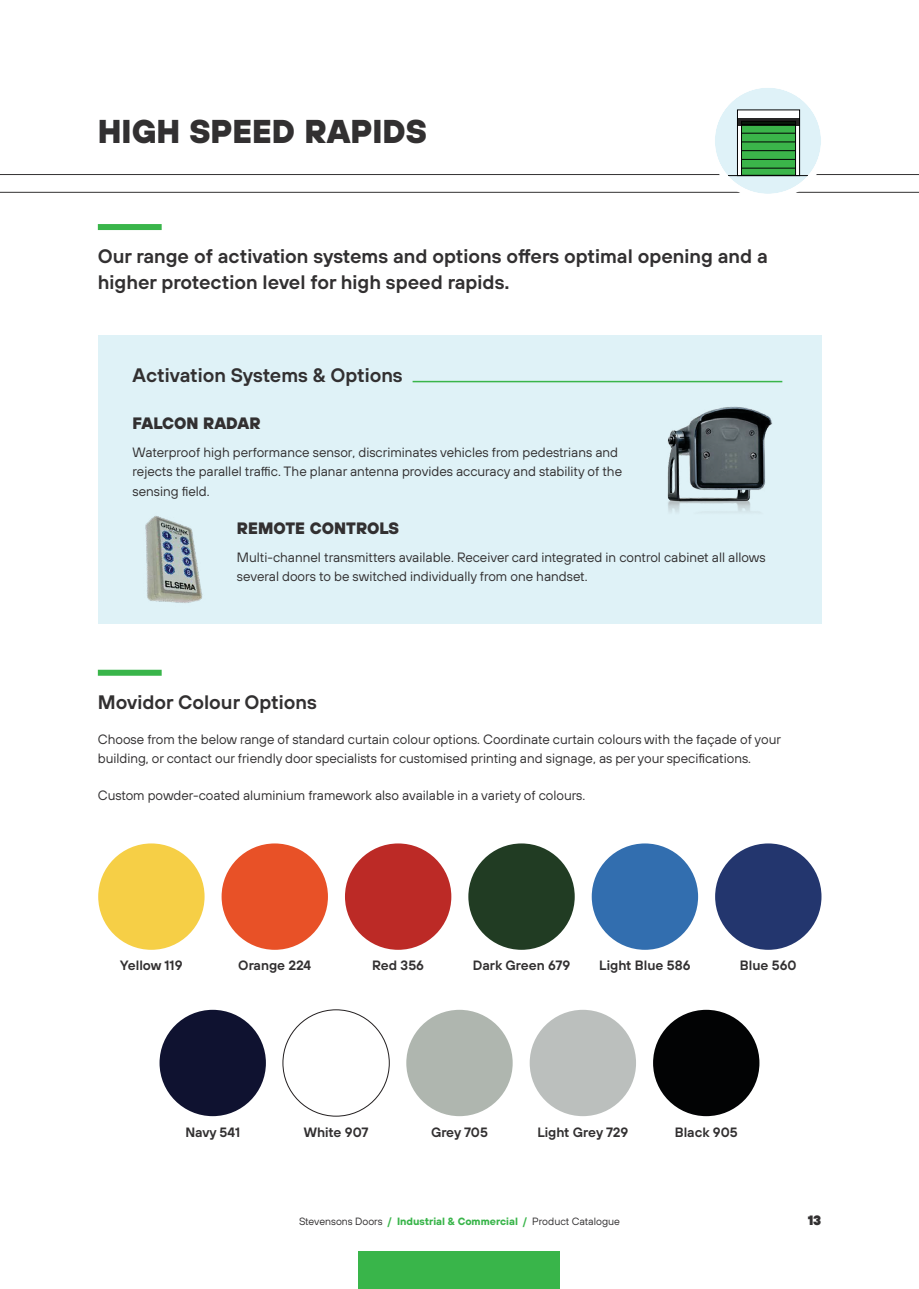
<style>
.page{position:relative;width:919px;height:1289px;background:#fff}
.page>*{position:absolute;margin:0;border:0;box-sizing:border-box;transform-origin:0 0}
.Section_Header{font:800 33px "TT Hoves";color:#323031}
.Intro_Text__black{font:600 19.5px/25.5px "TT Hoves";color:#323031}
.Sub_Heading__black_caps_bold{font:800 16.5px "TT Hoves";color:#323031}
.Body_Text__black{font:13.5px/19.5px "TT Hoves";color:#323031}
.Caption_text__black{font:600 13.5px "TT Hoves";color:#323031}
.t1{font:900 13.5px "TT Hoves";color:#323031}
.t2{font:10.5px "TT Hoves";color:#323031}
.s1{font-weight:600;color:#39b54a}
.s2{font-weight:700;color:#39b54a}
</style>
<div class="page">
<hr style="left:0;top:192px;width:918px;height:1px;background:#323031">
<hr style="left:0;top:174px;width:918px;height:1px;background:#323031">
<div style="left:98px;top:843px;width:106px;height:106px;background:#f6cf46;border-radius:50%"></div>
<div style="left:159px;top:1009px;width:107px;height:107px;background:#0f1230;border-radius:50%"></div>
<div style="left:221px;top:843px;width:107px;height:106px;background:#e85127;border-radius:50%"></div>
<div style="left:345px;top:843px;width:106px;height:106px;background:#bc2a26;border-radius:50%"></div>
<div style="left:406px;top:1009px;width:106px;height:107px;background:#afb6af;border-radius:50%"></div>
<div style="left:468px;top:843px;width:106px;height:106px;background:#213c23;border-radius:50%"></div>
<div style="left:529px;top:1009px;width:107px;height:107px;background:#bbbfbd;border-radius:50%"></div>
<div style="left:591px;top:843px;width:107px;height:106px;background:#326eaf;border-radius:50%"></div>
<div style="left:715px;top:843px;width:106px;height:106px;background:#23366e;border-radius:50%"></div>
<div style="left:653px;top:1009px;width:106px;height:107px;background:#020304;border-radius:50%"></div>
<div style="left:711px;top:85px;width:113px;height:112px;background:#fff;border-radius:50%"></div>
<div style="left:714px;top:88px;width:107px;height:106px;background:#dff2f8;border-radius:50%"></div>
<svg style="left:739px;top:112px;width:58px;height:62px"></svg>
<div style="left:737px;top:110px;width:62px;height:66px;border:1px solid #020304"></div>
<div style="left:741px;top:121px;width:54px;height:54px;background:#3bb54a"></div>
<div style="left:741px;top:121px;width:54px;height:54px;border:1px solid #020304"></div>
<hr style="left:741px;top:133px;width:54px;height:1px;background:#020304">
<hr style="left:741px;top:142px;width:54px;height:1px;background:#020304">
<hr style="left:741px;top:150px;width:54px;height:1px;background:#020304">
<hr style="left:741px;top:159px;width:54px;height:1px;background:#020304">
<hr style="left:741px;top:168px;width:54px;height:1px;background:#020304">
<hr style="left:727px;top:175px;width:81px;height:1px;background:#020304">
<svg style="left:737px;top:118px;width:62px;height:7px"></svg>
<div style="left:708px;top:82px;width:119px;height:118px;border:6px solid #fff;border-radius:50%"></div>
<div style="left:98px;top:335px;width:723px;height:288px;background:#dff2f7"></div>
<div style="left:98px;top:224px;width:64px;height:6px;background:#39b54a"></div>
<div style="left:98px;top:669px;width:64px;height:6px;background:#39b54a"></div>
<hr style="left:412px;top:381px;width:370px;height:1px;background:#39b54a">
<img style="left:667px;top:406px;width:105px;height:106px">
<img style="left:145px;top:516px;width:58px;height:87px">
<div style="left:359px;top:1251px;width:201px;height:37px;background:#39b54a"></div>
<p class="Section_Header" style="left:98px;top:109px;width:331px">HIGH SPEED RAPIDS</p>
<p class="Intro_Text__black" style="left:98px;top:243px;width:671px">Our range of activation systems and options offers optimal opening and a higher protection level for high speed rapids.</p>
<p class="Intro_Text__black" style="left:133px;top:362px;width:272px">Activation Systems &amp; Options</p>
<p class="Sub_Heading__black_caps_bold" style="left:133px;top:412px;width:130px">FALCON RADAR</p>
<p class="Body_Text__black" style="left:133px;top:442px;width:491px">Waterproof high performance sensor, discriminates vehicles from pedestrians and rejects the parallel traffic. The planar antenna provides accuracy and stability of the sensing field.</p>
<p class="Sub_Heading__black_caps_bold" style="left:237px;top:517px;width:164px">REMOTE CONTROLS</p>
<p class="Body_Text__black" style="left:237px;top:547px;width:530px">Multi-channel transmitters available. Receiver card integrated in control cabinet all allows several doors to be switched individually from one handset.</p>
<p class="Intro_Text__black" style="left:98px;top:688px;width:220px">Movidor Colour Options</p>
<p class="Body_Text__black" style="left:98px;top:729px;width:684px">Choose from the below range of standard curtain colour options. Coordinate curtain colours with the façade of your building, or contact our friendly door specialists for customised printing and signage, as per your specifications.</p>
<p class="Body_Text__black" style="left:98px;top:785px;width:489px">Custom powder-coated aluminium framework also available in a variety of colours.</p>
<p class="Caption_text__black" style="left:120px;top:956px;width:64px">Yellow 119</p>
<p class="Caption_text__black" style="left:238px;top:956px;width:74px">Orange 224</p>
<p class="Caption_text__black" style="left:372px;top:956px;width:53px">Red 356</p>
<p class="Caption_text__black" style="left:473px;top:956px;width:99px">Dark Green 679</p>
<p class="Caption_text__black" style="left:599px;top:956px;width:93px">Light Blue 586</p>
<p class="Caption_text__black" style="left:739px;top:956px;width:58px">Blue 560</p>
<p class="Caption_text__black" style="left:185px;top:1123px;width:56px">Navy 541</p>
<p class="Caption_text__black" style="left:304px;top:1123px;width:66px">White 907</p>
<p class="Caption_text__black" style="left:431px;top:1123px;width:58px">Grey 705</p>
<p class="Caption_text__black" style="left:537px;top:1123px;width:92px">Light Grey 729</p>
<p class="Caption_text__black" style="left:674px;top:1123px;width:64px">Black 905</p>
<p class="t2" style="left:299px;top:1214px;width:322px">Stevensons Doors <span class="s1">/</span> <span class="s2">Industrial &amp; Commercial</span> <span class="s1">/</span> Product Catalogue</p>
<p class="t1" style="left:807px;top:1211px;width:15px">13</p>
</div>
